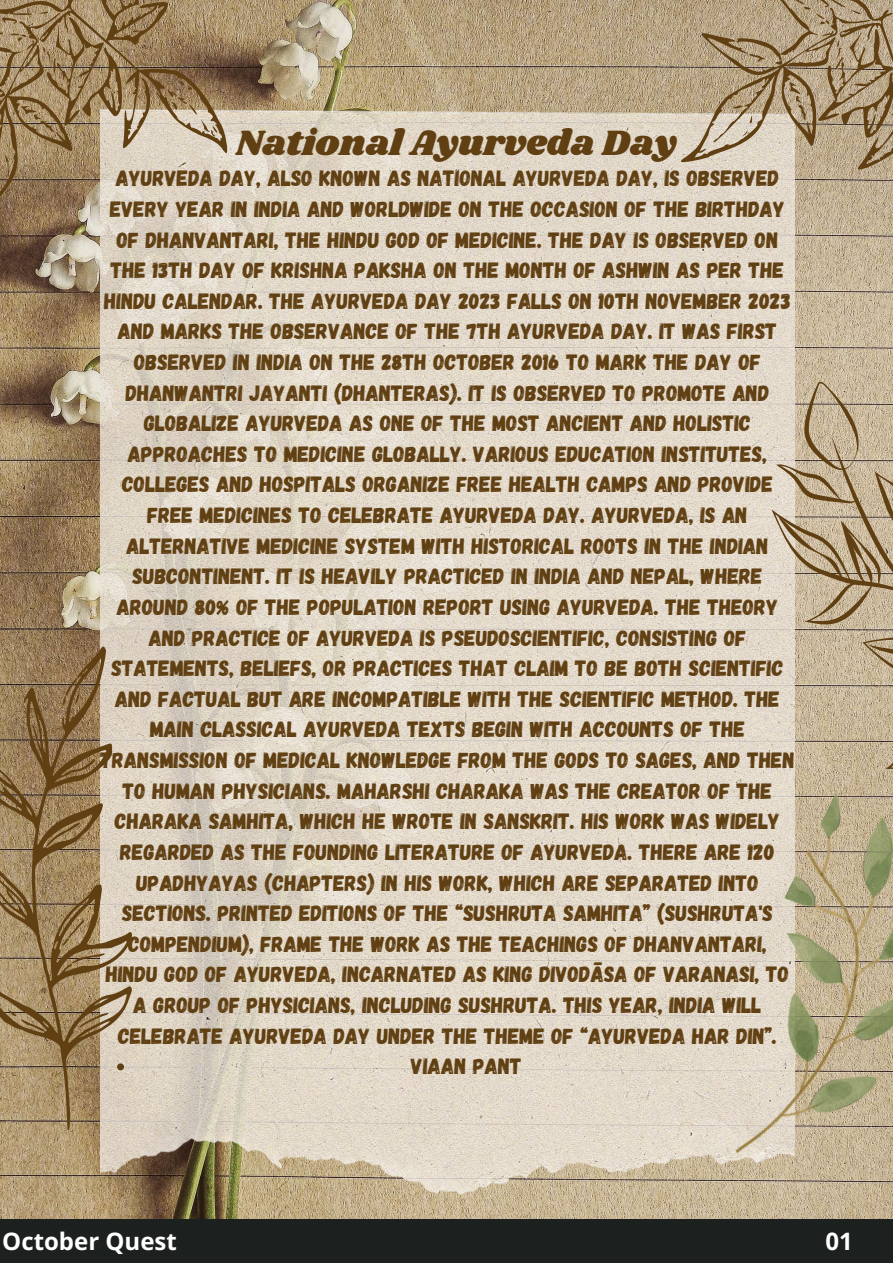
<style>
.page{position:relative;width:893px;height:1263px;background:#fff}
.page>*{position:absolute;margin:0;border:0;box-sizing:border-box;transform-origin:0 0}
.t1{font:36.53px "Shrikhand";color:#603f12}
.t2{font:700 24px "Open Sans";color:#fff}
.t3{font:22.05px/30.6px "Gagalin";color:#603f12;text-align:center}
</style>
<div class="page">
<img style="left:0;top:0;width:893px;height:1219px">
<img style="left:100px;top:108px;width:695px;height:1086px">
<svg style="left:771px;top:377px;width:122px;height:396px;background:#c2b297"></svg>
<svg style="left:0;top:0;width:229px;height:232px;background:#aa9476"></svg>
<img style="left:674px;top:784px;width:219px;height:410px">
<svg style="left:0;top:645px;width:257px;height:496px;background:#c0b098"></svg>
<svg style="left:61px;top:920px;width:44px;height:47px;background:#967c54"></svg>
<svg style="left:78px;top:1012px;width:32px;height:15px"></svg>
<svg style="left:60px;top:678px;width:22px;height:28px"></svg>
<svg style="left:9px;top:1009px;width:36px;height:28px"></svg>
<svg style="left:41px;top:822px;width:44px;height:25px"></svg>
<svg style="left:635px;top:0;width:95px;height:218px;background:#c6b69e"></svg>
<svg style="left:730px;top:0;width:163px;height:226px;background:#b4a185"></svg>
<div style="left:0;top:1219px;width:893px;height:44px;background:#1c2120"></div>
<h1 class="t1" style="left:236px;top:117px;width:442px">National Ayurveda Day</h1>
<p class="t3" style="left:100px;top:162px;width:696px">AYURVEDA DAY, ALSO KNOWN AS NATIONAL AYURVEDA DAY, IS OBSERVED EVERY YEAR IN INDIA AND WORLDWIDE ON THE OCCASION OF THE BIRTHDAY OF DHANVANTARI, THE HINDU GOD OF MEDICINE. THE DAY IS OBSERVED ON THE 13TH DAY OF KRISHNA PAKSHA ON THE MONTH OF ASHWIN AS PER THE HINDU CALENDAR. THE AYURVEDA DAY 2023 FALLS ON 10TH NOVEMBER 2023<br>AND MARKS THE OBSERVANCE OF THE 7TH AYURVEDA DAY. IT WAS FIRST OBSERVED IN INDIA ON THE 28TH OCTOBER 2016 TO MARK THE DAY OF DHANWANTRI JAYANTI (DHANTERAS). IT IS OBSERVED TO PROMOTE AND GLOBALIZE AYURVEDA AS ONE OF THE MOST ANCIENT AND HOLISTIC APPROACHES TO MEDICINE GLOBALLY. VARIOUS EDUCATION INSTITUTES, COLLEGES AND HOSPITALS ORGANIZE FREE HEALTH CAMPS AND PROVIDE FREE MEDICINES TO CELEBRATE AYURVEDA DAY. AYURVEDA, IS AN ALTERNATIVE MEDICINE SYSTEM WITH HISTORICAL ROOTS IN THE INDIAN SUBCONTINENT. IT IS HEAVILY PRACTICED IN INDIA AND NEPAL, WHERE AROUND 80% OF THE POPULATION REPORT USING AYURVEDA. THE THEORY AND PRACTICE OF AYURVEDA IS PSEUDOSCIENTIFIC, CONSISTING OF STATEMENTS, BELIEFS, OR PRACTICES THAT CLAIM TO BE BOTH SCIENTIFIC AND FACTUAL BUT ARE INCOMPATIBLE WITH THE SCIENTIFIC METHOD. THE MAIN CLASSICAL AYURVEDA TEXTS BEGIN WITH ACCOUNTS OF THE TRANSMISSION OF MEDICAL KNOWLEDGE FROM THE GODS TO SAGES, AND THEN TO HUMAN PHYSICIANS. MAHARSHI CHARAKA WAS THE CREATOR OF THE CHARAKA SAMHITA, WHICH HE WROTE IN SANSKRIT. HIS WORK WAS WIDELY REGARDED AS THE FOUNDING LITERATURE OF AYURVEDA. THERE ARE 120<br>UPADHYAYAS (CHAPTERS) IN HIS WORK, WHICH ARE SEPARATED INTO SECTIONS. PRINTED EDITIONS OF THE “SUSHRUTA SAMHITA” (SUSHRUTA'S COMPENDIUM), FRAME THE WORK AS THE TEACHINGS OF DHANVANTARI, HINDU GOD OF AYURVEDA, INCARNATED AS KING DIVODĀSA OF VARANASI, TO A GROUP OF PHYSICIANS, INCLUDING SUSHRUTA. THIS YEAR, INDIA WILL CELEBRATE AYURVEDA DAY UNDER THE THEME OF “AYURVEDA HAR DIN”.</p>
<p class="t3" style="left:411px;top:1050px;width:112px">VIAAN PANT</p>
<p class="t2" style="left:2px;top:1224px;width:176px">October Quest</p>
<p class="t2" style="left:825px;top:1224px;width:29px">01</p>
</div>
